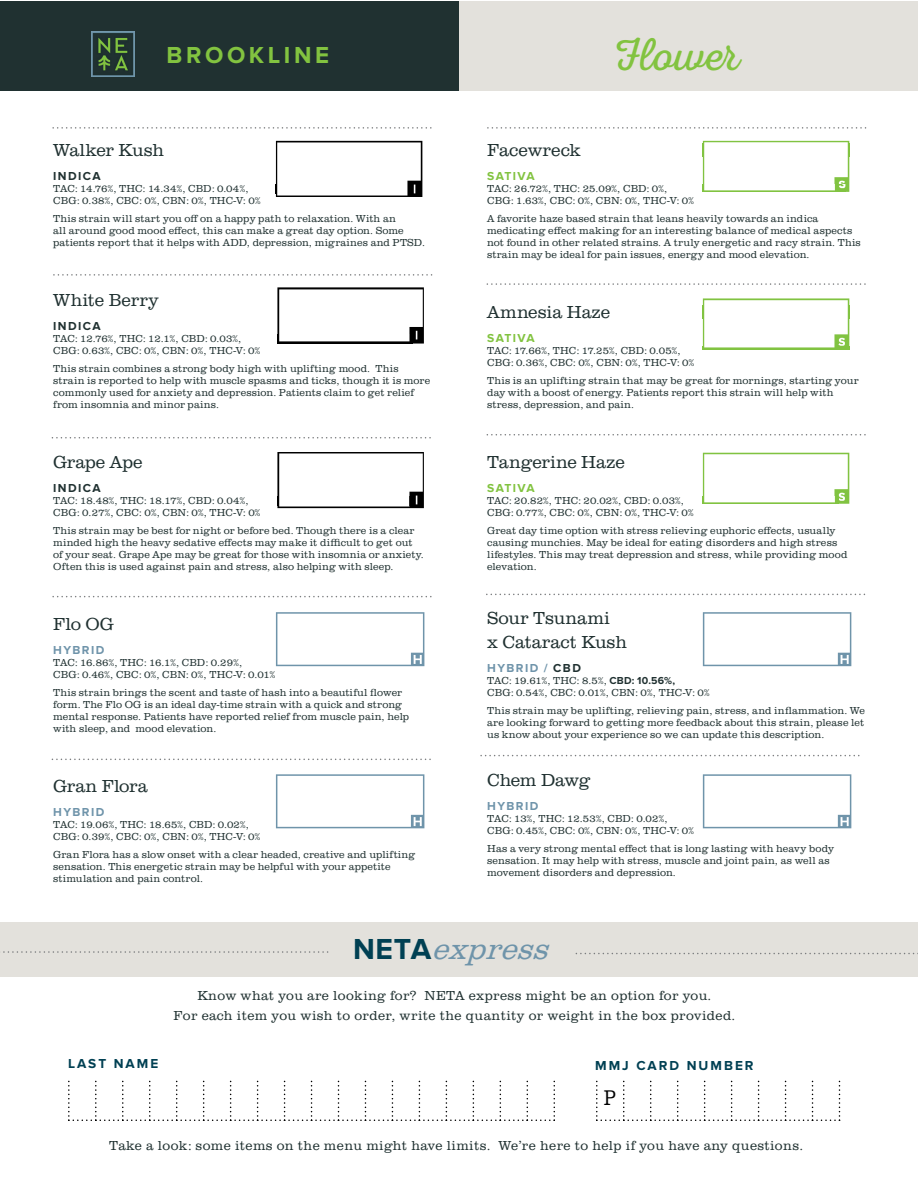
<style>
.page{position:relative;width:918px;height:1188px;background:#fff}
.page>*{position:absolute;margin:0;border:0;box-sizing:border-box;transform-origin:0 0}
.t1{font:46.5px "Nexa Rust Script L 0";letter-spacing:.005em;color:#82c340}
.t2{font:italic 300 30px "Clarendon URW";color:#6f94aa}
.t3{font:700 24px "Proxima Nova";letter-spacing:.15em;color:#82c340}
.t4{font:300 21.9px "Clarendon URW";color:#000;scale:.82 1}
.t5{font:300 18px/24px "Clarendon URW";letter-spacing:-.005em;color:#203131}
.t6{font:300 18px "Clarendon URW";letter-spacing:-.025em;color:#203131}
.t7{font:300 13.5px/19.5px "Clarendon URW";letter-spacing:.03em;color:#203131;text-align:center}
.t8{font:700 13.5px "Proxima Nova";letter-spacing:.15em;color:#004053}
.t9{font:700 12px "Proxima Nova";letter-spacing:.12em;color:#6f94aa}
.t10{font:700 12px "Proxima Nova";letter-spacing:.105em;color:#82c340}
.t11{font:700 12px "Proxima Nova";letter-spacing:.12em;color:#203131}
.t12{font:300 10.5px/12px "Clarendon URW";letter-spacing:.015em;color:#203131}
.s1{color:#203131}
.s2{font-family:"Proxima Nova";font-weight:700}
.s3{font-family:"Proxima Nova";font-weight:700;font-style:normal;color:#004053}
</style>
<div class="page">
<div style="left:0;top:1px;width:459px;height:90px;background:#203131"></div>
<img style="left:91px;top:31px;width:44px;height:45px">
<div style="left:459px;top:1px;width:459px;height:90px;background:#e3e1dc"></div>
<div style="left:0;top:923px;width:918px;height:54px;background:#e3e1dc"></div>
<svg style="left:68px;top:1081px;width:487px;height:40px"></svg>
<svg style="left:576px;top:953px;width:342px;height:1px"></svg>
<svg style="left:3px;top:951px;width:325px;height:2px"></svg>
<svg style="left:596px;top:1081px;width:244px;height:40px"></svg>
<svg style="left:52px;top:127px;width:380px;height:2px"></svg>
<svg style="left:487px;top:127px;width:379px;height:2px"></svg>
<svg style="left:53px;top:274px;width:379px;height:2px"></svg>
<svg style="left:52px;top:437px;width:379px;height:1px"></svg>
<svg style="left:52px;top:596px;width:380px;height:1px"></svg>
<img style="left:276px;top:141px;width:146px;height:56px">
<img style="left:276px;top:185px;width:130px;height:9px">
<img style="left:703px;top:453px;width:146px;height:51px">
<img style="left:703px;top:497px;width:136px;height:7px">
<svg style="left:487px;top:283px;width:379px;height:2px"></svg>
<svg style="left:487px;top:434px;width:379px;height:1px"></svg>
<svg style="left:486px;top:594px;width:379px;height:1px"></svg>
<img style="left:703px;top:298px;width:146px;height:49px">
<img style="left:703px;top:306px;width:146px;height:12px">
<img style="left:703px;top:347px;width:146px;height:2px">
<img style="left:703px;top:141px;width:146px;height:51px">
<img style="left:703px;top:144px;width:146px;height:12px">
<img style="left:703px;top:185px;width:143px;height:7px">
<svg style="left:276px;top:774px;width:148px;height:54px"></svg>
<svg style="left:276px;top:612px;width:148px;height:54px"></svg>
<svg style="left:52px;top:759px;width:379px;height:1px"></svg>
<svg style="left:480px;top:755px;width:380px;height:1px"></svg>
<img style="left:277px;top:287px;width:147px;height:57px">
<img style="left:277px;top:335px;width:135px;height:9px">
<img style="left:277px;top:452px;width:147px;height:56px">
<img style="left:277px;top:497px;width:134px;height:9px">
<svg style="left:703px;top:612px;width:148px;height:54px"></svg>
<svg style="left:703px;top:774px;width:148px;height:54px"></svg>
<h3 class="t3" style="left:166px;top:41px;width:164px">BROOKLINE</h3>
<h1 class="t1" style="left:615px;top:29px;width:127px">Flower</h1>
<h3 class="t5" style="left:53px;top:137px;width:112px">Walker Kush</h3>
<p class="t11" style="left:53px;top:169px;width:49px">INDICA</p>
<p class="t12" style="left:53px;top:182px;width:209px">TAC: 14.76%, THC: 14.34%, CBD: 0.04%,<br>CBG: 0.38%, CBC: 0%, CBN: 0%, THC-V: 0%</p>
<p class="t12" style="left:53px;top:212px;width:373px">This strain will start you off on a happy path to relaxation. With an<br>all around good mood effect, this can make a great day option. Some patients report that it helps with ADD, depression, migraines and PTSD.</p>
<h3 class="t5" style="left:53px;top:287px;width:107px">White Berry</h3>
<p class="t11" style="left:53px;top:319px;width:49px">INDICA</p>
<p class="t12" style="left:53px;top:332px;width:208px">TAC: 12.76%, THC: 12.1%, CBD: 0.03%,<br>CBG: 0.63%, CBC: 0%, CBN: 0%, THC-V: 0%</p>
<p class="t12" style="left:53px;top:362px;width:379px">This strain combines a strong body high with uplifting mood. This strain is reported to help with muscle spasms and ticks, though it is more commonly used for anxiety and depression. Patients claim to get relief from insomnia and minor pains.</p>
<h3 class="t5" style="left:53px;top:449px;width:91px">Grape Ape</h3>
<p class="t11" style="left:53px;top:481px;width:49px">INDICA</p>
<p class="t12" style="left:53px;top:494px;width:209px">TAC: 18.48%, THC: 18.17%, CBD: 0.04%,<br>CBG: 0.27%, CBC: 0%, CBN: 0%, THC-V: 0%</p>
<p class="t12" style="left:53px;top:524px;width:372px">This strain may be best for night or before bed. Though there is a clear minded high the heavy sedative effects may make it difficult to get out of your seat. Grape Ape may be great for those with insomnia or anxiety.<br>Often this is used against pain and stress, also helping with sleep.</p>
<h3 class="t5" style="left:53px;top:611px;width:62px">Flo OG</h3>
<p class="t9" style="left:53px;top:643px;width:53px">HYBRID</p>
<p class="t12" style="left:53px;top:656px;width:223px">TAC: 16.86%, THC: 16.1%, CBD: 0.29%,<br>CBG: 0.46%, CBC: 0%, CBN: 0%, THC-V: 0.01%</p>
<p class="t12" style="left:53px;top:686px;width:358px">This strain brings the scent and taste of hash into a beautiful flower form. The Flo OG is an ideal day-time strain with a quick and strong mental response. Patients have reported relief from muscle pain, help with sleep, and mood elevation.</p>
<h3 class="t5" style="left:53px;top:773px;width:96px">Gran Flora</h3>
<p class="t9" style="left:53px;top:805px;width:53px">HYBRID</p>
<p class="t12" style="left:53px;top:818px;width:209px">TAC: 19.06%, THC: 18.65%, CBD: 0.02%,<br>CBG: 0.39%, CBC: 0%, CBN: 0%, THC-V: 0%</p>
<p class="t12" style="left:53px;top:848px;width:364px">Gran Flora has a slow onset with a clear headed, creative and uplifting sensation. This energetic strain may be helpful with your appetite stimulation and pain control.</p>
<h3 class="t5" style="left:487px;top:137px;width:95px">Facewreck</h3>
<p class="t10" style="left:487px;top:169px;width:49px">SATIVA</p>
<p class="t12" style="left:487px;top:182px;width:208px">TAC: 26.72%, THC: 25.09%, CBD: 0%,<br>CBG: 1.63%, CBC: 0%, CBN: 0%, THC-V: 0%</p>
<p class="t12" style="left:487px;top:212px;width:375px">A favorite haze based strain that leans heavily towards an indica medicating effect making for an interesting balance of medical aspects not found in other related strains. A truly energetic and racy strain. This strain may be ideal for pain issues, energy and mood elevation.</p>
<h3 class="t5" style="left:487px;top:299px;width:125px">Amnesia Haze</h3>
<p class="t10" style="left:487px;top:331px;width:49px">SATIVA</p>
<p class="t12" style="left:487px;top:344px;width:209px">TAC: 17.66%, THC: 17.25%, CBD: 0.05%,<br>CBG: 0.36%, CBC: 0%, CBN: 0%, THC-V: 0%</p>
<p class="t12" style="left:487px;top:374px;width:373px">This is an uplifting strain that may be great for mornings, starting your day with a boost of energy. Patients report this strain will help with stress, depression, and pain.</p>
<h3 class="t5" style="left:487px;top:449px;width:139px">Tangerine Haze</h3>
<p class="t10" style="left:487px;top:481px;width:49px">SATIVA</p>
<p class="t12" style="left:487px;top:494px;width:208px">TAC: 20.82%, THC: 20.02%, CBD: 0.03%,<br>CBG: 0.77%, CBC: 0%, CBN: 0%, THC-V: 0%</p>
<p class="t12" style="left:487px;top:524px;width:362px">Great day time option with stress relieving euphoric effects, usually causing munchies. May be ideal for eating disorders and high stress lifestyles. This may treat depression and stress, while providing mood elevation.</p>
<h3 class="t5" style="left:487px;top:605px;width:141px">Sour Tsunami<br>x Cataract Kush</h3>
<p class="t9" style="left:487px;top:661px;width:95px">HYBRID / <span class="s1">CBD</span></p>
<p class="t12" style="left:487px;top:674px;width:224px">TAC: 19.61%, THC: 8.5%, <span class="s2">CBD: 10.56%,<br></span>CBG: 0.54%, CBC: 0.01%, CBN: 0%, THC-V: 0%</p>
<p class="t12" style="left:487px;top:704px;width:380px;text-align:justify">This strain may be uplifting, relieving pain, stress, and inflammation. We are looking forward to getting more feedback about this strain, please let us know about your experience so we can update this description.</p>
<h3 class="t6" style="left:487px;top:768px;width:105px">Chem Dawg</h3>
<p class="t9" style="left:487px;top:799px;width:53px">HYBRID</p>
<p class="t12" style="left:487px;top:812px;width:208px">TAC: 13%, THC: 12.53%, CBD: 0.02%,<br>CBG: 0.45%, CBC: 0%, CBN: 0%, THC-V: 0%</p>
<p class="t12" style="left:487px;top:842px;width:348px">Has a very strong mental effect that is long lasting with heavy body sensation. It may help with stress, muscle and joint pain, as well as movement disorders and depression.</p>
<h2 class="t2" style="left:353px;top:928px;width:207px"><span class="s3">N E T A</span> express</h2>
<p class="t7" style="left:174px;top:985px;width:563px">Know what you are looking for? NETA express might be an option for you.<br>For each item you wish to order, write the quantity or weight in the box provided.</p>
<p class="t8" style="left:68px;top:1055px;width:92px">LAST NAME</p>
<p class="t8" style="left:595px;top:1057px;width:160px">MMJ CARD NUMBER</p>
<h3 class="t4" style="left:604px;top:1082px;width:16px">P</h3>
<p class="t7" style="left:109px;top:1135px;width:695px">Take a look: some items on the menu might have limits. We’re here to help if you have any questions.</p>
</div>
